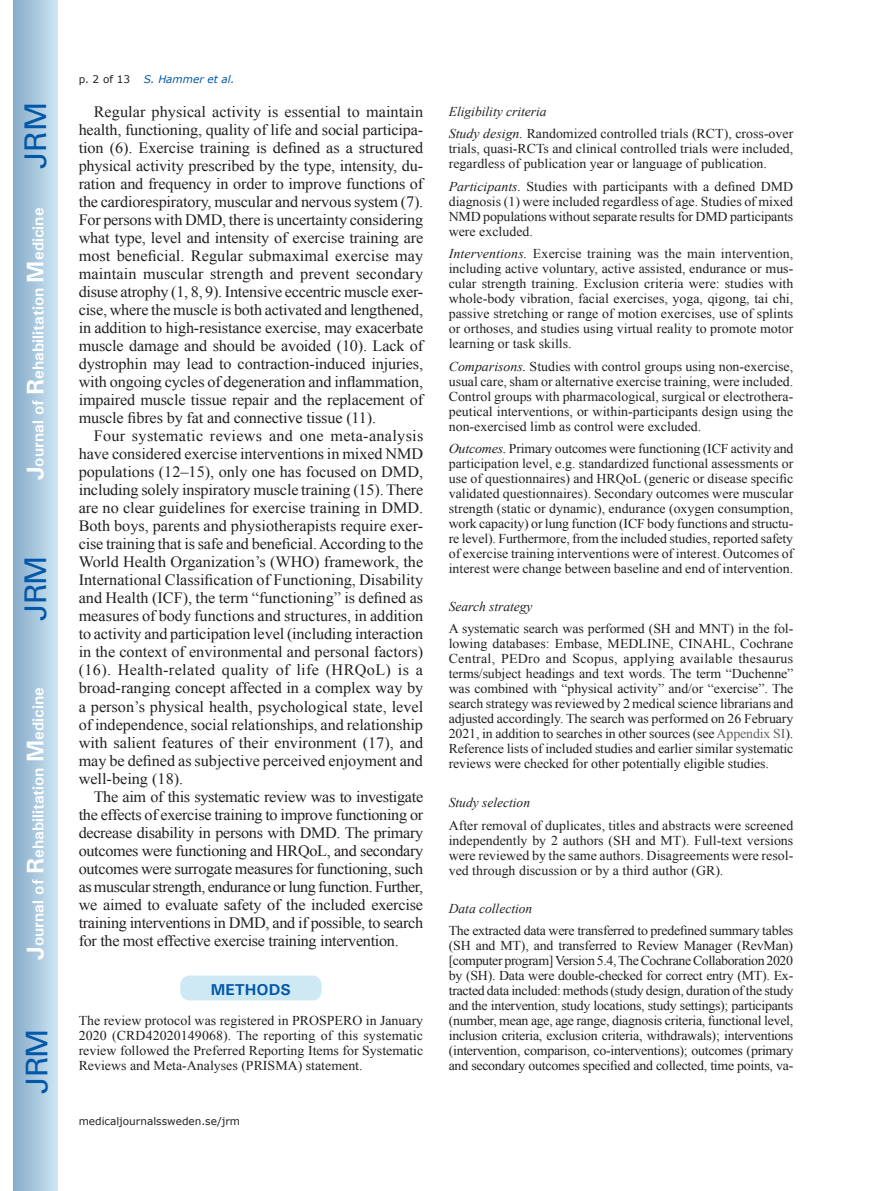
<style>
.page{position:relative;width:872px;height:1191px;background:#fff}
.page>*{position:absolute;margin:0;border:0;box-sizing:border-box;transform-origin:0 0}
.t1{font:30px "Univers";letter-spacing:-.03em;color:#0157a8}
.t2{font:15.75px/18px "Times New Roman";letter-spacing:-.01em;color:#231f20;text-align:justify}
.t3{font:700 15.75px "Univers";color:#fff}
.t4{font:700 15.75px "Univers";color:#0157a8}
.t5{font:13.5px/15px "Times New Roman";color:#231f20;text-align:justify}
.t6{font:italic 13.5px "Times New Roman";color:#231f20}
.t7{font:10.5px "Verdana";color:#231f20}
.t8{font:italic 10.5px "Verdana";color:#0157a8}
.s1{font-size:24px}
.s2{font-style:italic}
.s3{color:#636366}
</style>
<div class="page">
<div style="left:14px;top:0;width:43px;height:1191px;background:linear-gradient(to right,#88acca,#cbe5f2)"></div>
<div style="left:180px;top:974px;width:142px;height:27px;background:#cee8f4;border-radius:10px"></div>
<div style="left:179px;top:974px;width:144px;height:28px;border:2px solid #fff;border-radius:10px"></div>
<h1 class="t1" style="left:18px;top:169px;width:68px;rotate:-90deg">JRM</h1>
<p class="t3" style="left:28px;top:480px;width:274px;rotate:-90deg"><span class="s1">J</span>ournal of <span class="s1">R</span>ehabilitation <span class="s1">M</span>edicine</p>
<h1 class="t1" style="left:18px;top:620px;width:67px;rotate:-90deg">JRM</h1>
<p class="t3" style="left:28px;top:959px;width:274px;rotate:-90deg"><span class="s1">J</span>ournal of <span class="s1">R</span>ehabilitation <span class="s1">M</span>edicine</p>
<h1 class="t1" style="left:19px;top:1093px;width:67px;rotate:-90deg">JRM</h1>
<p class="t7" style="left:79px;top:72px;width:53px">p. 2 of 13</p>
<p class="t8" style="left:144px;top:72px;width:92px">S. Hammer et al.</p>
<p class="t2" style="left:79px;top:103px;width:346px;text-indent:15px">Regular physical activity is essential to maintain health, functioning, quality of life and social participa&shy;tion (6). Exercise training is defined as a structured physical activity prescribed by the type, intensity, du&shy;ration and frequency in order to improve functions of the cardiorespiratory, muscular and nervous system (7).<br>For persons with DMD, there is uncertainty considering what type, level and intensity of exercise training are most beneficial. Regular submaximal exercise may maintain muscular strength and prevent secondary disuse atrophy (1, 8, 9). Intensive eccentric muscle exer&shy;cise, where the muscle is both activated and lengthened, in addition to high-resistance exercise, may exacerbate muscle damage and should be avoided (10). Lack of dystrophin may lead to contraction-induced injuries, with ongoing cycles of degeneration and inflammation, impaired muscle tissue repair and the replacement of muscle fibres by fat and connective tissue (11).</p>
<p class="t2" style="left:79px;top:427px;width:346px;text-indent:15px">Four systematic reviews and one meta-analysis have considered exercise interventions in mixed NMD populations (12–15), only one has focused on DMD, including solely inspiratory muscle training (15). There are no clear guidelines for exercise training in DMD.<br>Both boys, parents and physiotherapists require exer&shy;cise training that is safe and beneficial. According to the World Health Organization’s (WHO) framework, the International Classification of Functioning, Disability and Health (ICF), the term “functioning” is defined as measures of body functions and structures, in addition to activity and participation level (including interaction in the context of environmental and personal factors) (16). Health-related quality of life (HRQoL) is a broad-ranging concept affected in a complex way by a person’s physical health, psychological state, level of independence, social relationships, and relationship with salient features of their environment (17), and may be defined as subjective perceived enjoyment and well-being (18).</p>
<p class="t2" style="left:79px;top:787px;width:346px;text-indent:15px">The aim of this systematic review was to investigate the effects of exercise training to improve functioning or decrease disability in persons with DMD. The primary outcomes were functioning and HRQoL, and secondary outcomes were surrogate measures for functioning, such as muscular strength, endurance or lung function. Further, we aimed to evaluate safety of the included exercise training interventions in DMD, and if possible, to search for the most effective exercise training intervention.</p>
<p class="t4" style="left:211px;top:979px;width:82px">METHODS</p>
<p class="t5" style="left:79px;top:1012px;width:346px">The review protocol was registered in PROSPERO in January 2020 (CRD42020149068). The reporting of this systematic review followed the Preferred Reporting Items for Systematic Reviews and Meta-Analyses (PRISMA) statement.</p>
<p class="t7" style="left:79px;top:1114px;width:163px">medicaljournalssweden.se/jrm</p>
<p class="t5" style="left:449px;top:100px;width:346px;line-height:22.5px"><span class="s2">Eligibility criteria<br>Study design.</span> Randomized controlled trials (RCT), cross-over</p>
<p class="t5" style="left:449px;top:141px;width:346px">trials, quasi-RCTs and clinical controlled trials were included, regardless of publication year or language of publication.</p>
<p class="t5" style="left:449px;top:178px;width:346px"><span class="s2">Participants.</span> Studies with participants with a defined DMD diagnosis (1) were included regardless of age. Studies of mixed NMD populations without separate results for DMD participants were excluded.</p>
<p class="t5" style="left:449px;top:246px;width:346px"><span class="s2">Interventions.</span> Exercise training was the main intervention, including active voluntary, active assisted, endurance or mus&shy;cular strength training. Exclusion criteria were: studies with whole-body vibration, facial exercises, yoga, qigong, tai chi, passive stretching or range of motion exercises, use of splints or orthoses, and studies using virtual reality to promote motor learning or task skills.</p>
<p class="t5" style="left:449px;top:358px;width:346px"><span class="s2">Comparisons.</span> Studies with control groups using non-exercise, usual care, sham or alternative exercise training, were included.<br>Control groups with pharmacological, surgical or electrothera&shy;peutical interventions, or within-participants design using the non-exercised limb as control were excluded.</p>
<p class="t5" style="left:449px;top:441px;width:346px"><span class="s2">Outcomes.</span> Primary outcomes were functioning (ICF activity and participation level, e.g. standardized functional assessments or use of questionnaires) and HRQoL (generic or disease specific validated questionnaires). Secondary outcomes were muscular strength (static or dynamic), endurance (oxygen consumption, work capacity) or lung function (ICF body functions and structu&shy;re level). Furthermore, from the included studies, reported safety of exercise training interventions were of interest. Outcomes of interest were change between baseline and end of intervention.</p>
<p class="t6" style="left:449px;top:597px;width:85px">Search strategy</p>
<p class="t5" style="left:449px;top:621px;width:346px">A systematic search was performed (SH and MNT) in the fol&shy;lowing databases: Embase, MEDLINE, CINAHL, Cochrane Central, PEDro and Scopus, applying available thesaurus terms/subject headings and text words. The term “Duchenne” was combined with “physical activity” and/or “exercise”. The search strategy was reviewed by 2 medical science librarians and adjusted accordingly. The search was performed on 26 February 2021, in addition to searches in other sources (see <span class="s3">Appendix SI</span>).<br>Reference lists of included studies and earlier similar systematic reviews were checked for other potentially eligible studies.</p>
<p class="t6" style="left:449px;top:793px;width:83px">Study selection</p>
<p class="t5" style="left:449px;top:817px;width:346px">After removal of duplicates, titles and abstracts were screened independently by 2 authors (SH and MT). Full-text versions were reviewed by the same authors. Disagreements were resol&shy;ved through discussion or by a third author (GR).</p>
<p class="t6" style="left:449px;top:898px;width:85px">Data collection</p>
<p class="t5" style="left:449px;top:922px;width:346px">The extracted data were transferred to predefined summary tables (SH and MT), and transferred to Review Manager (RevMan) [computer program] Version 5.4, The Cochrane Collaboration 2020 by (SH). Data were double-checked for correct entry (MT). Ex&shy;tracted data included: methods (study design, duration of the study and the intervention, study locations, study settings); participants (number, mean age, age range, diagnosis criteria, functional level, inclusion criteria, exclusion criteria, withdrawals); interventions (intervention, comparison, co-interventions); outcomes (primary and secondary outcomes specified and collected, time points, va-</p>
</div>
